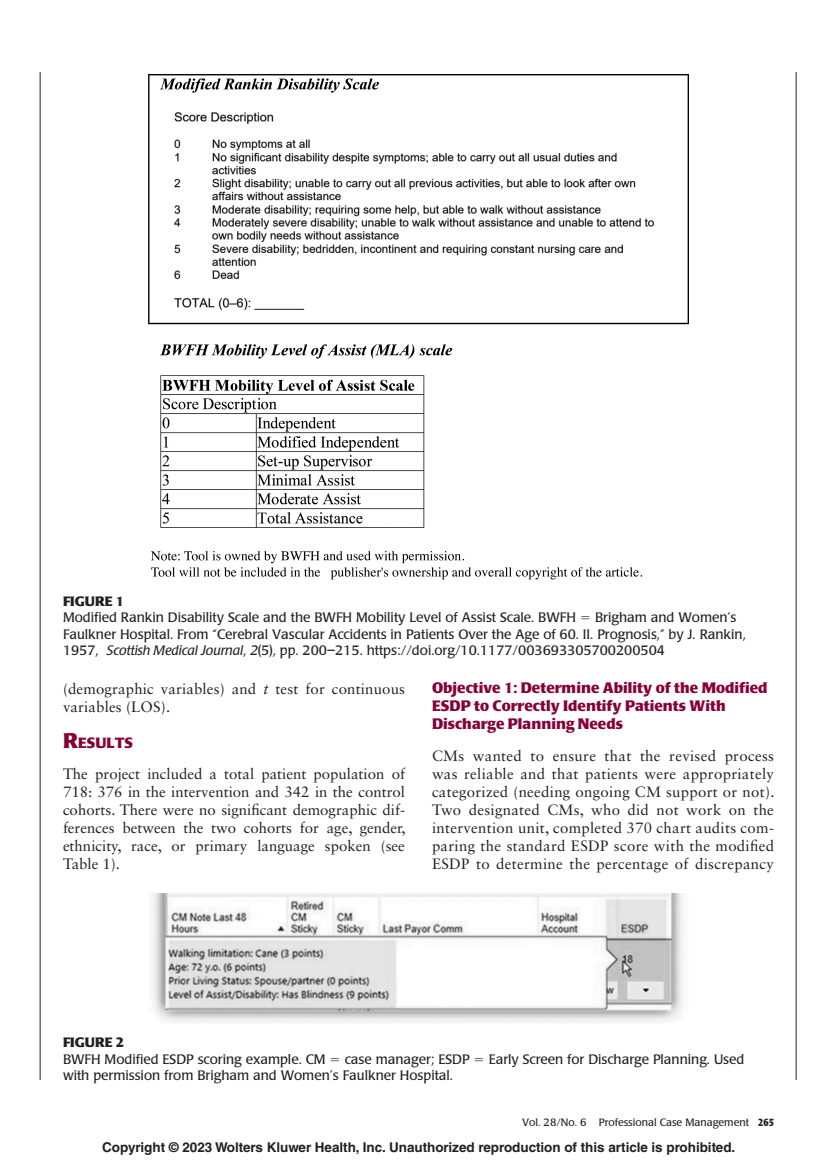
<style>
.page{position:relative;width:837px;height:1161px;background:#fff}
.page>*{position:absolute;margin:0;border:0;box-sizing:border-box;transform-origin:0 0}
.ParaFL{font:15px/18px "Sabon LT Std";letter-spacing:.01em;color:#231f20;text-align:justify}
.t1{font:700 15px/18px "Poppl Laudatio";color:#860037}
.t2{font:700 14.7px "Poppl Laudatio";color:#860037}
.FigCaption{font:13.5px/16.5px "Poppl Laudatio";color:#231f20}
.t3{font:700 13.5px "Helvetica LT Std";letter-spacing:-.005em;color:#231f20}
.FigCaption-2{font:700 13.5px "Poppl Laudatio";color:#231f20}
.t4{font:10.5px "Poppl Laudatio";color:#231f20}
.s1{font-style:italic}
.s2{font-size:21px}
.s3{font-weight:700;font-stretch:condensed}
</style>
<div class="page">
<hr style="left:40px;top:72px;width:1px;height:1008px;background:#231f20">
<hr style="left:796px;top:72px;width:1px;height:1008px;background:#231f20">
<img style="left:153px;top:893px;width:531px;height:130px">
<img style="left:149px;top:74px;width:540px;height:506px">
<p class="FigCaption-2" style="left:63px;top:593px;width:63px">FIGURE 1</p>
<p class="FigCaption" style="left:63px;top:610px;width:514px">Modified Rankin Disability Scale and the BWFH Mobility Level of Assist Scale. BWFH</p>
<p class="FigCaption" style="left:63px;top:610px;width:684px;text-indent:532px">Brigham and Women’s<br>Faulkner Hospital. From “Cerebral Vascular Accidents in Patients Over the Age of 60. II. Prognosis,” by J. Rankin,<br>1957, <span class="s1">Scottish Medical Journal</span>, <span class="s1">2</span>(5), pp. 200–215. https://doi.org/10.1177/003693305700200504</p>
<p class="ParaFL" style="left:63px;top:679px;width:343px">(demographic variables) and <span class="s1">t</span> test for continuous variables (LOS).</p>
<h1 class="t2" style="left:63px;top:734px;width:72px"><span class="s2">R</span>ESULTS</h1>
<p class="ParaFL" style="left:63px;top:765px;width:344px">The project included a total patient population of 718: 376 in the intervention and 342 in the control cohorts. There were no significant demographic dif&shy;ferences between the two cohorts for age, gender, ethnicity, race, or primary language spoken (see Table 1).</p>
<h2 class="t1" style="left:432px;top:679px;width:337px">Objective 1: Determine Ability of the Modified<br>ESDP to Correctly Identify Patients With<br>Discharge Planning Needs</h2>
<p class="ParaFL" style="left:432px;top:746px;width:344px">CMs wanted to ensure that the revised process was reliable and that patients were appropriately categorized (needing ongoing CM support or not).<br>Two designated CMs, who did not work on the intervention unit, completed 370 chart audits com&shy;paring the standard ESDP score with the modified ESDP to determine the percentage of discrepancy</p>
<p class="FigCaption-2" style="left:63px;top:1035px;width:63px">FIGURE 2</p>
<p class="FigCaption" style="left:63px;top:1051px;width:264px">BWFH Modified ESDP scoring example. CM</p>
<p class="FigCaption" style="left:345px;top:1051px;width:126px">case manager; ESDP</p>
<p class="FigCaption" style="left:489px;top:1051px;width:257px">Early Screen for Discharge Planning. Used</p>
<p class="FigCaption" style="left:63px;top:1067px;width:392px">with permission from Brigham and Women’s Faulkner Hospital.</p>
<p class="t4" style="left:522px;top:1117px;width:253px">Vol. 28/No. 6 Professional Case Management <span class="s3">265</span></p>
<p class="t3" style="left:102px;top:1139px;width:635px">Copyright © 2023 Wolters Kluwer Health, Inc. Unauthorized reproduction of this article is prohibited.</p>
</div>
